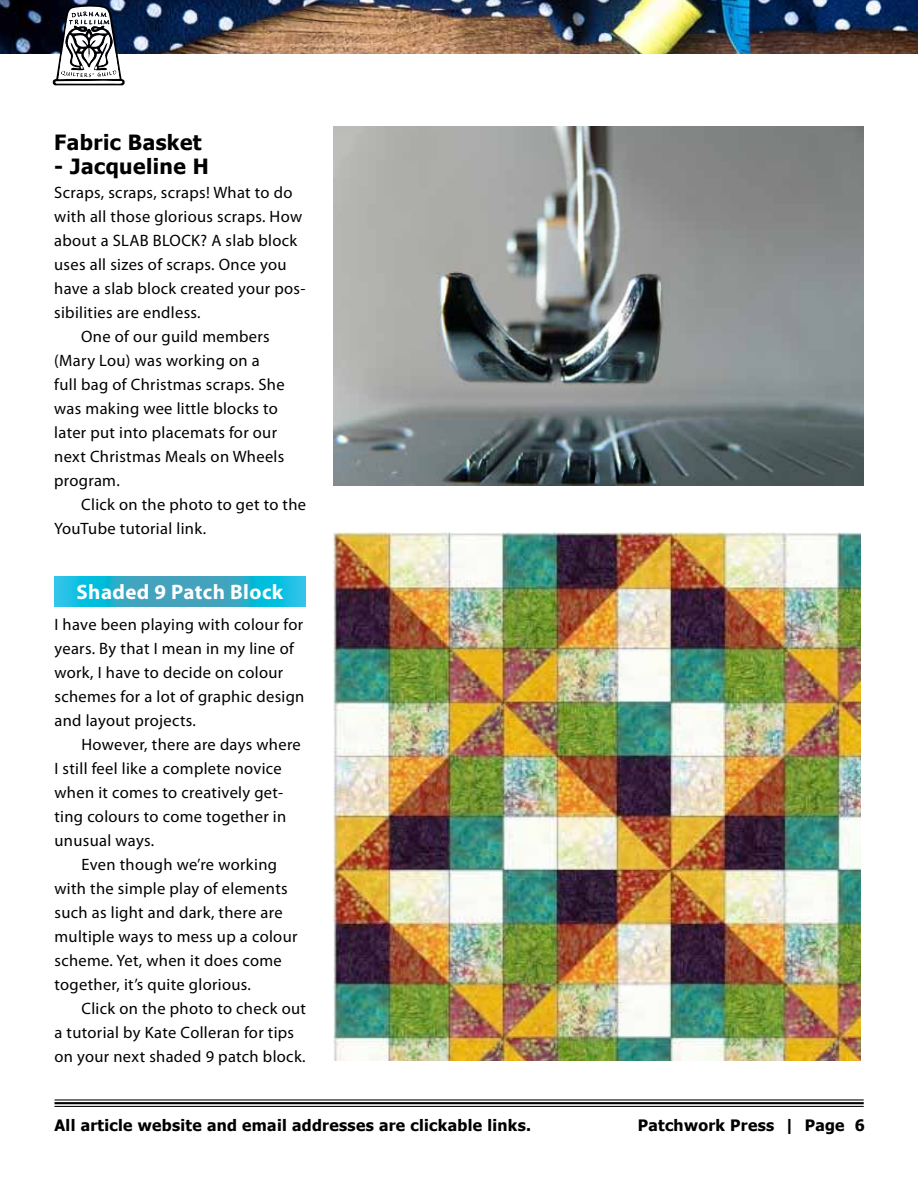
<style>
.page{position:relative;width:918px;height:1188px;background:#fff}
.page>*{position:absolute;margin:0;border:0;box-sizing:border-box;transform-origin:0 0}
.t1{font:700 21px "Tahoma";letter-spacing:.02em;color:#000}
.t2{font:700 21px "Myriad Pro";letter-spacing:.02em;color:#fff}
.t3{font:16.5px/24px "Myriad Pro";letter-spacing:.02em;color:#000}
.t4{font:700 15.75px "Tahoma";letter-spacing:.02em;color:#000}
</style>
<div class="page">
<hr style="left:55px;top:1099px;width:809px;height:2px;background:#000">
<hr style="left:55px;top:1102px;width:809px;height:2px;background:#000">
<hr style="left:55px;top:1106px;width:809px;height:1px;background:#000">
<img style="left:0;top:0;width:918px;height:54px">
<svg style="left:53px;top:5px;width:72px;height:80px"></svg>
<svg style="left:54px;top:577px;width:252px;height:30px;background:#29b0cd"></svg>
<img style="left:333px;top:126px;width:531px;height:360px">
<img style="left:333px;top:532px;width:528px;height:528px">
<p class="t1" style="left:54px;top:128px;width:149px">Fabric Basket</p>
<p class="t1" style="left:54px;top:152px;width:156px">- Jacqueline H</p>
<p class="t3" style="left:54px;top:180px;width:240px">Scraps, scraps, scraps! What to do</p>
<p class="t3" style="left:54px;top:204px;width:249px">with all those glorious scraps. How</p>
<p class="t3" style="left:54px;top:228px;width:245px">about a SLAB BLOCK? A slab block</p>
<p class="t3" style="left:54px;top:252px;width:234px">uses all sizes of scraps. Once you</p>
<p class="t3" style="left:54px;top:276px;width:253px">have a slab block created your pos-</p>
<p class="t3" style="left:54px;top:300px;width:148px">sibilities are endless.</p>
<p class="t3" style="left:81px;top:324px;width:190px">One of our guild members</p>
<p class="t3" style="left:54px;top:348px;width:207px">(Mary Lou) was working on a</p>
<p class="t3" style="left:54px;top:372px;width:232px">full bag of Christmas scraps. She</p>
<p class="t3" style="left:54px;top:396px;width:225px">was making wee little blocks to</p>
<p class="t3" style="left:54px;top:420px;width:224px">later put into placemats for our</p>
<p class="t3" style="left:54px;top:444px;width:232px">next Christmas Meals on Wheels</p>
<p class="t3" style="left:54px;top:468px;width:67px">program.</p>
<p class="t3" style="left:81px;top:492px;width:226px">Click on the photo to get to the</p>
<p class="t3" style="left:54px;top:516px;width:153px">YouTube tutorial link.</p>
<p class="t2" style="left:77px;top:578px;width:208px">Shaded 9 Patch Block</p>
<p class="t3" style="left:55px;top:612px;width:251px">I have been playing with colour for years. By that I mean in my line of work, I have to decide on colour schemes for a lot of graphic design and layout projects.</p>
<p class="t3" style="left:55px;top:732px;width:248px;text-indent:27px">However, there are days where<br>I still feel like a complete novice when it comes to creatively get&shy;ting colours to come together in unusual ways.</p>
<p class="t3" style="left:55px;top:852px;width:245px;text-indent:27px">Even though we’re working with the simple play of elements such as light and dark, there are multiple ways to mess up a colour scheme. Yet, when it does come together, it’s quite glorious.</p>
<p class="t3" style="left:55px;top:996px;width:253px;text-indent:27px">Click on the photo to check out a tutorial by Kate Colleran for tips on your next shaded 9 patch block.</p>
<p class="t4" style="left:54px;top:1115px;width:478px">All article website and email addresses are clickable links.</p>
<p class="t4" style="left:638px;top:1115px;width:229px">Patchwork Press | Page 6</p>
</div>
